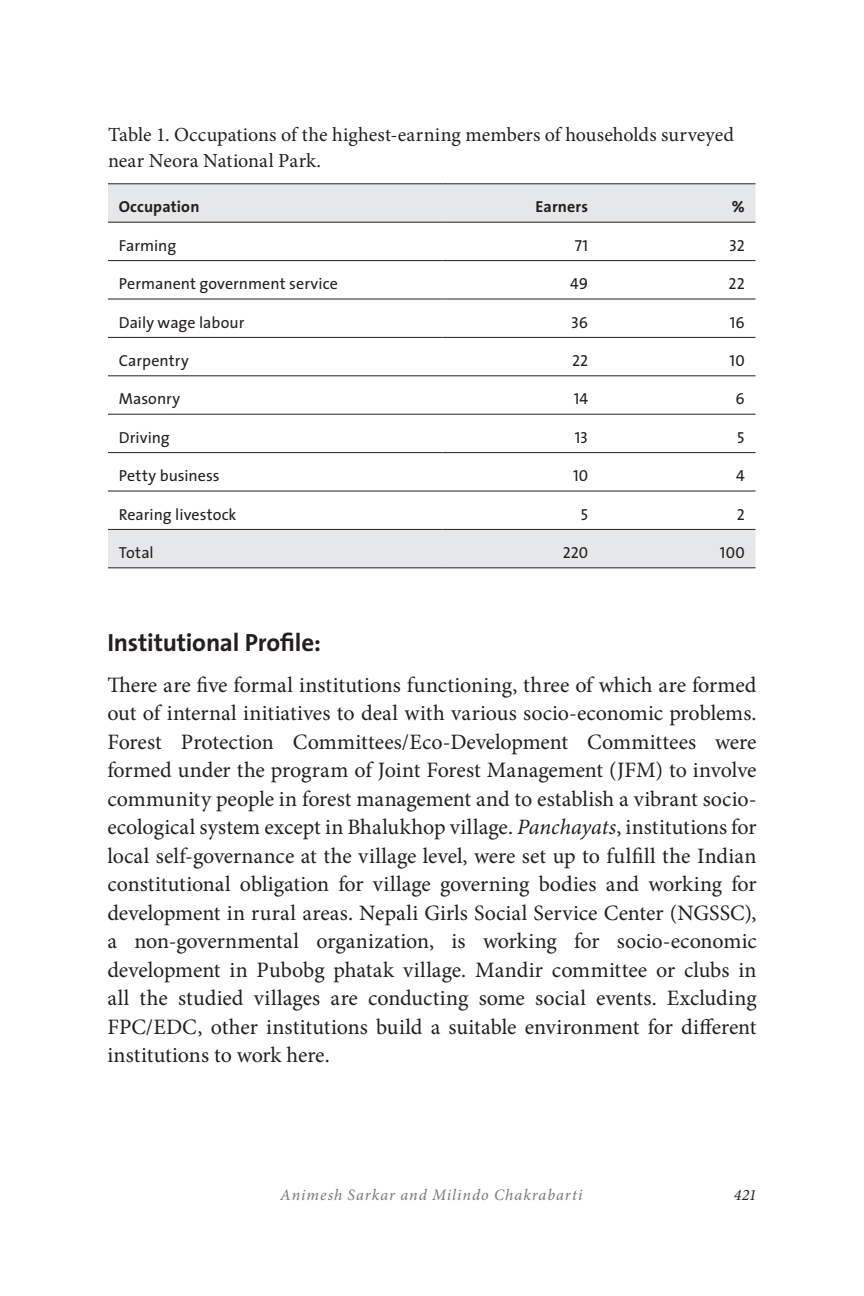
<style>
.page{position:relative;width:864px;height:1296px;background:#fff}
.page>*{position:absolute;margin:0;border:0;box-sizing:border-box;transform-origin:0 0}
.UCHead3{font:700 25px "The Sans";letter-spacing:-.01em;color:#231f20}
.UCBodyNoIndent{font:22px/28.4px "Minion Pro";letter-spacing:-.005em;color:#231f20;text-align:justify}
.Table_title{font:20px/26px "Minion Pro";letter-spacing:-.005em;color:#231f20}
.t1{font:16px "The Sans";letter-spacing:.005em;color:#231f20}
.t2{font:italic 16px "Minion Pro";letter-spacing:.06em;color:#76787b}
.t3{font:16px "The Sans Caps";letter-spacing:.005em;color:#231f20}
.t4{font:700 16px "The Sans";letter-spacing:.01em;color:#231f20}
.t5{font:italic 16px "Minion Pro";color:#231f20}
.s1{font-style:italic}
</style>
<div class="page">
<svg style="left:108px;top:184px;width:648px;height:383px"></svg>
<hr style="left:108px;top:183px;width:334px;height:1px;background:#231f20">
<hr style="left:442px;top:183px;width:157px;height:1px;background:#231f20">
<hr style="left:599px;top:183px;width:157px;height:1px;background:#231f20">
<hr style="left:108px;top:222px;width:334px;height:1px;background:#231f20">
<hr style="left:442px;top:222px;width:157px;height:1px;background:#231f20">
<hr style="left:599px;top:222px;width:157px;height:1px;background:#231f20">
<hr style="left:108px;top:260px;width:334px;height:1px;background:#231f20">
<hr style="left:442px;top:260px;width:157px;height:1px;background:#231f20">
<hr style="left:599px;top:260px;width:157px;height:1px;background:#231f20">
<hr style="left:108px;top:299px;width:334px;height:1px;background:#231f20">
<hr style="left:442px;top:299px;width:157px;height:1px;background:#231f20">
<hr style="left:599px;top:299px;width:157px;height:1px;background:#231f20">
<hr style="left:108px;top:337px;width:334px;height:1px;background:#231f20">
<hr style="left:442px;top:337px;width:157px;height:1px;background:#231f20">
<hr style="left:599px;top:337px;width:157px;height:1px;background:#231f20">
<hr style="left:108px;top:375px;width:334px;height:1px;background:#231f20">
<hr style="left:442px;top:375px;width:157px;height:1px;background:#231f20">
<hr style="left:599px;top:375px;width:157px;height:1px;background:#231f20">
<hr style="left:108px;top:414px;width:334px;height:1px;background:#231f20">
<hr style="left:442px;top:414px;width:157px;height:1px;background:#231f20">
<hr style="left:599px;top:414px;width:157px;height:1px;background:#231f20">
<hr style="left:108px;top:452px;width:334px;height:1px;background:#231f20">
<hr style="left:442px;top:452px;width:157px;height:1px;background:#231f20">
<hr style="left:599px;top:452px;width:157px;height:1px;background:#231f20">
<hr style="left:108px;top:491px;width:334px;height:1px;background:#231f20">
<hr style="left:442px;top:491px;width:157px;height:1px;background:#231f20">
<hr style="left:599px;top:491px;width:157px;height:1px;background:#231f20">
<hr style="left:108px;top:529px;width:334px;height:1px;background:#231f20">
<hr style="left:442px;top:529px;width:157px;height:1px;background:#231f20">
<hr style="left:599px;top:529px;width:157px;height:1px;background:#231f20">
<hr style="left:108px;top:567px;width:334px;height:1px;background:#231f20">
<hr style="left:442px;top:567px;width:157px;height:1px;background:#231f20">
<hr style="left:599px;top:567px;width:157px;height:1px;background:#231f20">
<p class="Table_title" style="left:108px;top:121px;width:627px">Table 1. Occupations of the highest-earning members of households surveyed near Neora National Park.</p>
<p class="t4" style="left:119px;top:194px;width:82px">Occupation</p>
<p class="t4" style="left:536px;top:194px;width:54px">Earners</p>
<p class="t4" style="left:732px;top:194px;width:15px">%</p>
<p class="t1" style="left:119px;top:232px;width:59px">Farming</p>
<p class="t3" style="left:575px;top:232px;width:15px">71</p>
<p class="t3" style="left:729px;top:232px;width:17px">32</p>
<p class="t1" style="left:119px;top:270px;width:221px">Permanent government service</p>
<p class="t3" style="left:570px;top:270px;width:19px">49</p>
<p class="t3" style="left:729px;top:270px;width:18px">22</p>
<p class="t1" style="left:119px;top:309px;width:127px">Daily wage labour</p>
<p class="t3" style="left:571px;top:309px;width:19px">36</p>
<p class="t3" style="left:730px;top:309px;width:16px">16</p>
<p class="t1" style="left:119px;top:347px;width:71px">Carpentry</p>
<p class="t3" style="left:572px;top:347px;width:18px">22</p>
<p class="t3" style="left:730px;top:347px;width:17px">10</p>
<p class="t1" style="left:119px;top:386px;width:63px">Masonry</p>
<p class="t3" style="left:574px;top:386px;width:16px">14</p>
<p class="t3" style="left:735px;top:386px;width:11px">6</p>
<p class="t1" style="left:119px;top:424px;width:53px">Driving</p>
<p class="t3" style="left:575px;top:424px;width:15px">13</p>
<p class="t3" style="left:737px;top:424px;width:9px">5</p>
<p class="t1" style="left:119px;top:462px;width:102px">Petty business</p>
<p class="t3" style="left:573px;top:462px;width:17px">10</p>
<p class="t3" style="left:736px;top:462px;width:10px">4</p>
<p class="t1" style="left:119px;top:501px;width:119px">Rearing livestock</p>
<p class="t3" style="left:581px;top:501px;width:9px">5</p>
<p class="t3" style="left:737px;top:501px;width:10px">2</p>
<p class="t1" style="left:119px;top:539px;width:36px">Total</p>
<p class="t3" style="left:563px;top:539px;width:27px">220</p>
<p class="t3" style="left:720px;top:539px;width:26px">100</p>
<p class="UCHead3" style="left:107px;top:622px;width:215px">Institutional Profile:</p>
<p class="UCBodyNoIndent" style="left:107px;top:671px;width:651px">There are five formal institutions functioning, three of which are formed out of internal initiatives to deal with various socio-economic problems.<br>Forest Protection Committees/Eco-Development Committees were formed under the program of Joint Forest Management (JFM) to involve community people in forest management and to establish a vibrant socio&shy;ecological system except in Bhalukhop village. <span class="s1">Panchayats</span>, institutions for local self-governance at the village level, were set up to fulfill the Indian constitutional obligation for village governing bodies and working for development in rural areas. Nepali Girls Social Service Center (NGSSC), a non-governmental organization, is working for socio-economic development in Pubobg phatak village. Mandir committee or clubs in all the studied villages are conducting some social events. Excluding FPC/EDC, other institutions build a suitable environment for different institutions to work here.</p>
<p class="t2" style="left:280px;top:1184px;width:304px">Animesh Sarkar and Milindo Chakrabarti</p>
<p class="t5" style="left:734px;top:1184px;width:24px">421</p>
</div>
